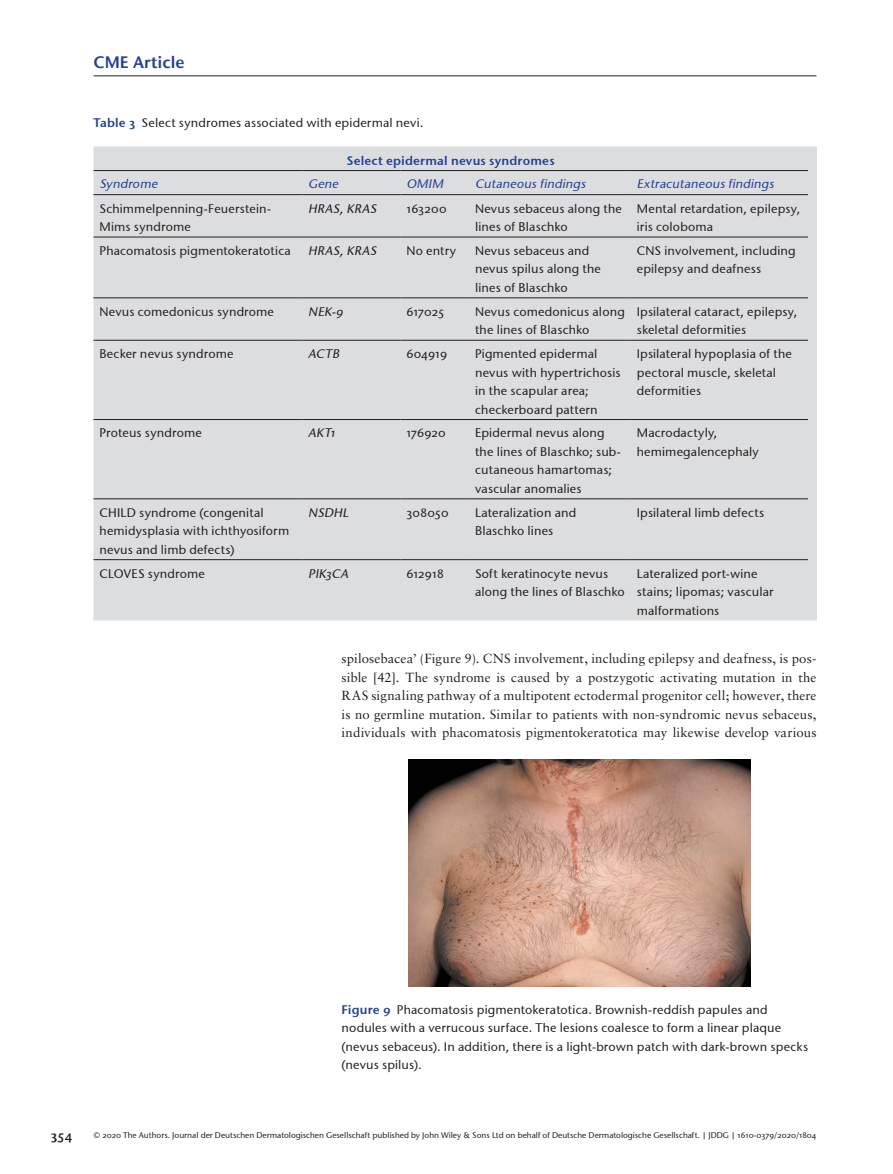
<style>
.page{position:relative;width:893px;height:1174px;background:#fff}
.page>*{position:absolute;margin:0;border:0;box-sizing:border-box;transform-origin:0 0}
.t1{font:16.5px "Stone Sans ITC Semi";color:#224092}
.t2{font:13.2px/18.5px "Sabon";letter-spacing:.005em;color:#231f20;text-align:justify}
.t3{font:13.2px "Stone Sans Sem OSITCTT Semi";color:#231f20}
.t4{font:12.45px/18.5px "Stone Sans OSITCTT Medium";letter-spacing:.015em;color:#231f20}
.t5{font:italic 12.45px "Stone Sans OSITCTT Medium";color:#224092}
.t6{font:italic 12.45px "Stone Sans OSITCTT Medium";color:#231f20}
.t7{font:12.45px "Stone Sans Sem OSITCTT Semi";letter-spacing:.015em;color:#224092}
.t8{font:8.25px "Stone Sans OSITCTT Medium";color:#231f20}
.s1{font-family:"Stone Sans Sem OSITCTT Semi";color:#224092}
</style>
<div class="page">
<hr style="left:94px;top:76px;width:722px;height:1px;background:#231f20">
<div style="left:94px;top:146px;width:723px;height:474px;background:#dcdddf"></div>
<hr style="left:94px;top:170px;width:208px;height:1px;background:#231f20">
<hr style="left:302px;top:170px;width:98px;height:1px;background:#231f20">
<hr style="left:400px;top:170px;width:69px;height:1px;background:#231f20">
<hr style="left:469px;top:170px;width:162px;height:1px;background:#231f20">
<hr style="left:631px;top:170px;width:177px;height:1px;background:#231f20">
<hr style="left:94px;top:194px;width:208px;height:1px;background:#231f20">
<hr style="left:302px;top:194px;width:98px;height:1px;background:#231f20">
<hr style="left:400px;top:194px;width:69px;height:1px;background:#231f20">
<hr style="left:469px;top:194px;width:162px;height:1px;background:#231f20">
<hr style="left:631px;top:194px;width:177px;height:1px;background:#231f20">
<hr style="left:94px;top:237px;width:208px;height:1px;background:#231f20">
<hr style="left:302px;top:237px;width:98px;height:1px;background:#231f20">
<hr style="left:400px;top:237px;width:69px;height:1px;background:#231f20">
<hr style="left:469px;top:237px;width:162px;height:1px;background:#231f20">
<hr style="left:631px;top:237px;width:177px;height:1px;background:#231f20">
<hr style="left:94px;top:297px;width:208px;height:1px;background:#231f20">
<hr style="left:302px;top:297px;width:98px;height:1px;background:#231f20">
<hr style="left:400px;top:297px;width:69px;height:1px;background:#231f20">
<hr style="left:469px;top:297px;width:162px;height:1px;background:#231f20">
<hr style="left:631px;top:297px;width:177px;height:1px;background:#231f20">
<hr style="left:94px;top:340px;width:208px;height:1px;background:#231f20">
<hr style="left:302px;top:340px;width:98px;height:1px;background:#231f20">
<hr style="left:400px;top:340px;width:69px;height:1px;background:#231f20">
<hr style="left:469px;top:340px;width:162px;height:1px;background:#231f20">
<hr style="left:631px;top:340px;width:177px;height:1px;background:#231f20">
<hr style="left:94px;top:419px;width:208px;height:1px;background:#231f20">
<hr style="left:302px;top:419px;width:98px;height:1px;background:#231f20">
<hr style="left:400px;top:419px;width:69px;height:1px;background:#231f20">
<hr style="left:469px;top:419px;width:162px;height:1px;background:#231f20">
<hr style="left:631px;top:419px;width:177px;height:1px;background:#231f20">
<hr style="left:94px;top:498px;width:208px;height:1px;background:#231f20">
<hr style="left:302px;top:498px;width:98px;height:1px;background:#231f20">
<hr style="left:400px;top:498px;width:69px;height:1px;background:#231f20">
<hr style="left:469px;top:498px;width:162px;height:1px;background:#231f20">
<hr style="left:631px;top:498px;width:177px;height:1px;background:#231f20">
<hr style="left:94px;top:559px;width:208px;height:1px;background:#231f20">
<hr style="left:302px;top:559px;width:98px;height:1px;background:#231f20">
<hr style="left:400px;top:559px;width:69px;height:1px;background:#231f20">
<hr style="left:469px;top:559px;width:162px;height:1px;background:#231f20">
<hr style="left:631px;top:559px;width:177px;height:1px;background:#231f20">
<img style="left:408px;top:759px;width:342px;height:228px">
<h1 class="t1" style="left:94px;top:52px;width:92px">CME Article</h1>
<p class="t4" style="left:94px;top:113px;width:331px"><span class="s1">Table 3</span> Select syndromes associated with epidermal nevi.</p>
<p class="t7" style="left:347px;top:152px;width:209px">Select epidermal nevus syndromes</p>
<p class="t5" style="left:100px;top:176px;width:62px">Syndrome</p>
<p class="t5" style="left:308px;top:176px;width:34px">Gene</p>
<p class="t5" style="left:406px;top:176px;width:41px">OMIM</p>
<p class="t5" style="left:475px;top:176px;width:115px">Cutaneous findings</p>
<p class="t5" style="left:637px;top:176px;width:141px">Extracutaneous findings</p>
<p class="t4" style="left:100px;top:199px;width:173px">Schimmelpenning-Feuerstein-<br>Mims syndrome</p>
<p class="t6" style="left:308px;top:201px;width:72px">HRAS,KRAS</p>
<p class="t4" style="left:406px;top:199px;width:42px">163200</p>
<p class="t4" style="left:475px;top:199px;width:148px">Nevus sebaceus along the lines of Blaschko</p>
<p class="t4" style="left:637px;top:199px;width:165px">Mental retardation, epilepsy, iris coloboma</p>
<p class="t4" style="left:100px;top:241px;width:193px">Phacomatosis pigmentokeratotica</p>
<p class="t6" style="left:308px;top:243px;width:72px">HRAS,KRAS</p>
<p class="t4" style="left:406px;top:241px;width:51px">No entry</p>
<p class="t4" style="left:475px;top:241px;width:127px">Nevus sebaceus and nevus spilus along the lines of Blaschko</p>
<p class="t4" style="left:637px;top:241px;width:160px">CNS involvement, including epilepsy and deafness</p>
<p class="t4" style="left:100px;top:302px;width:176px">Nevus comedonicus syndrome</p>
<p class="t6" style="left:308px;top:304px;width:39px">NEK-9</p>
<p class="t4" style="left:406px;top:302px;width:39px">617025</p>
<p class="t4" style="left:475px;top:302px;width:151px">Nevus comedonicus along the lines of Blaschko</p>
<p class="t4" style="left:637px;top:302px;width:162px">Ipsilateral cataract, epilepsy, skeletal deformities</p>
<p class="t4" style="left:100px;top:344px;width:136px">Becker nevus syndrome</p>
<p class="t6" style="left:308px;top:346px;width:35px">ACTB</p>
<p class="t4" style="left:406px;top:344px;width:42px">604919</p>
<p class="t4" style="left:475px;top:344px;width:147px">Pigmented epidermal nevus with hypertrichosis in the scapular area; checkerboard pattern</p>
<p class="t4" style="left:637px;top:344px;width:157px">Ipsilateral hypoplasia of the pectoral muscle, skeletal deformities</p>
<p class="t4" style="left:100px;top:424px;width:104px">Proteus syndrome</p>
<p class="t6" style="left:308px;top:425px;width:31px">AKT1</p>
<p class="t4" style="left:406px;top:424px;width:41px">176920</p>
<p class="t4" style="left:475px;top:424px;width:147px">Epidermal nevus along the lines of Blaschko; sub&shy;cutaneous hamartomas; vascular anomalies</p>
<p class="t4" style="left:637px;top:424px;width:124px">Macrodactyly, hemimegalencephaly</p>
<p class="t4" style="left:100px;top:503px;width:191px">CHILD syndrome (congenital hemidysplasia with ichthyosiform nevus and limb defects)</p>
<p class="t6" style="left:308px;top:505px;width:44px">NSDHL</p>
<p class="t4" style="left:406px;top:503px;width:44px">308050</p>
<p class="t4" style="left:475px;top:503px;width:103px">Lateralization and<br>Blaschko lines</p>
<p class="t4" style="left:637px;top:503px;width:129px">Ipsilateral limb defects</p>
<p class="t4" style="left:100px;top:564px;width:107px">CLOVES syndrome</p>
<p class="t6" style="left:308px;top:565px;width:44px">PIK3CA</p>
<p class="t4" style="left:406px;top:564px;width:39px">612918</p>
<p class="t4" style="left:475px;top:564px;width:151px">Soft keratinocyte nevus along the lines of Blaschko</p>
<p class="t4" style="left:637px;top:564px;width:138px">Lateralized port-wine stains; lipomas; vascular malformations</p>
<p class="t2" style="left:342px;top:649px;width:476px">spilosebacea’ (Figure 9). CNS involvement, including epilepsy and deafness, is pos&shy;sible [42]. The syndrome is caused by a postzygotic activating mutation in the RAS signaling pathway of a multipotent ectodermal progenitor cell; however, there is no germline mutation. Similar to patients with non-syndromic nevus sebaceus, individuals with phacomatosis pigmentokeratotica may likewise develop various</p>
<p class="t4" style="left:342px;top:1000px;width:468px"><span class="s1">Figure 9</span> Phacomatosis pigmentokeratotica. Brownish-reddish papules and nodules with a verrucous surface. The lesions coalesce to form a linear plaque (nevus sebaceus). In addition, there is a light-brown patch with dark-brown specks (nevus spilus).</p>
<p class="t3" style="left:51px;top:1126px;width:23px">354</p>
<p class="t8" style="left:94px;top:1130px;width:724px">© 2020 The Authors. Journal der Deutschen Dermatologischen Gesellschaft published by John Wiley &amp; Sons Ltd on behalf of Deutsche Dermatologische Gesellschaft. | JDDG | 1610-0379/2020/1804</p>
</div>
